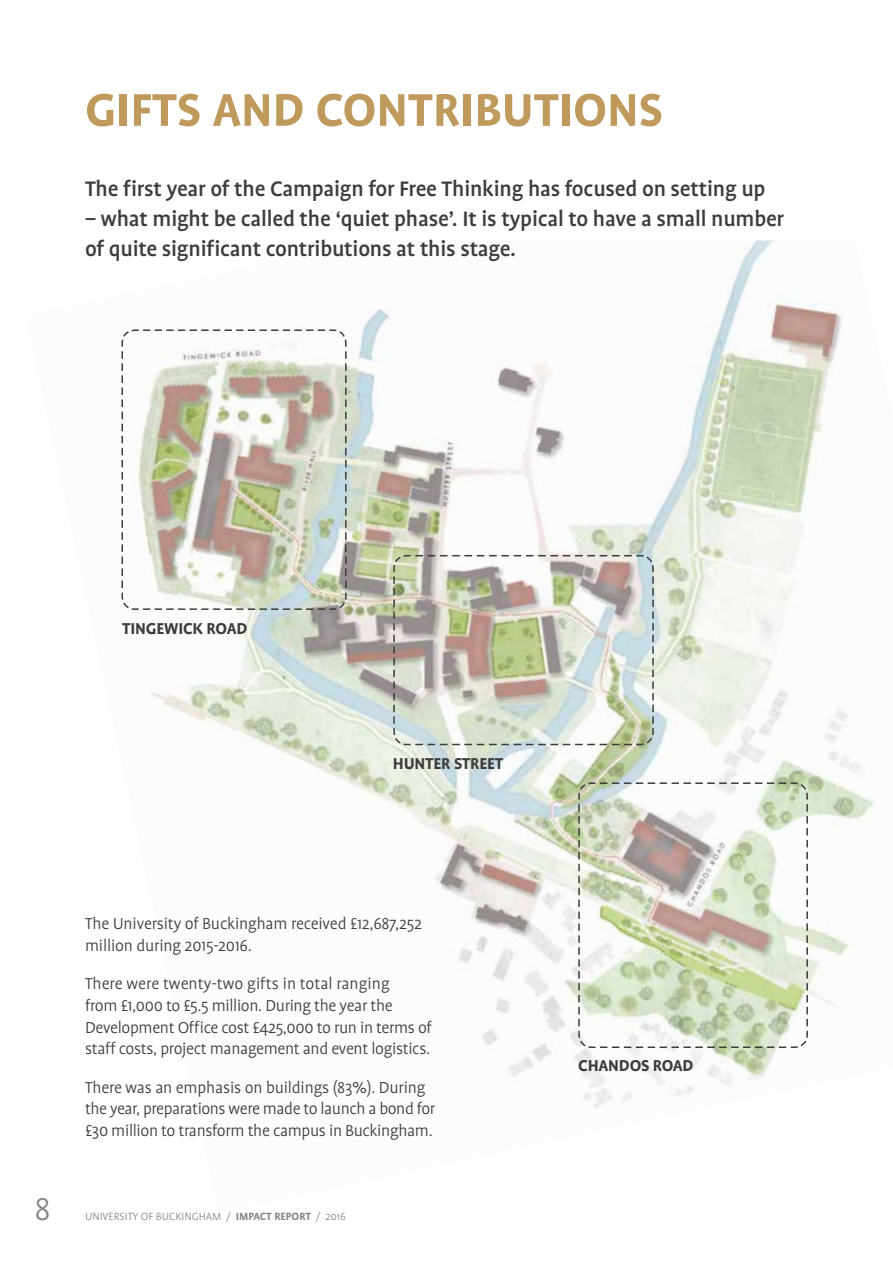
<style>
.page{position:relative;width:893px;height:1263px;background:#fff}
.page>*{position:absolute;margin:0;border:0;box-sizing:border-box;transform-origin:0 0}
.t1{font:700 52.5px "Profile";color:#c09a5d}
.t2{font:300 36px "Profile";color:#878787}
.t3{font:500 24px/30px "Profile";letter-spacing:-.01em;color:#3c3c3b}
.t4{font:300 18px/21.6px "Profile";letter-spacing:-.02em;color:#3c3c3b}
.t5{font:700 18px "Profile";letter-spacing:-.01em;color:#3c3c3b}
.t6{font:300 12px "Profile";color:#878787}
.s1{font-weight:700}
</style>
<div class="page">
<img style="left:151px;top:240px;width:723px;height:868px">
<svg style="left:121px;top:329px;width:226px;height:282px"></svg>
<svg style="left:578px;top:782px;width:231px;height:267px"></svg>
<img style="left:393px;top:554px;width:261px;height:192px">
<h1 class="t1" style="left:85px;top:82px;width:579px">GIFTS AND CONTRIBUTIONS</h1>
<h3 class="t3" style="left:85px;top:174px;width:682px">The first year of the Campaign for Free Thinking has focused on setting up</h3>
<h3 class="t3" style="left:85px;top:204px;width:701px">– what might be called the ‘quiet phase’. It is typical to have a small number of quite significant contributions at this stage.</h3>
<p class="t5" style="left:122px;top:619px;width:127px">TINGEWICK ROAD</p>
<p class="t5" style="left:393px;top:754px;width:112px">HUNTER STREET</p>
<h2 class="t2" style="left:34px;top:1191px;width:18px">8</h2>
<p class="t4" style="left:85px;top:913px;width:338px">The University of Buckingham received £12,687,252 million during 2015-2016.</p>
<p class="t4" style="left:85px;top:973px;width:348px">There were twenty-two gifts in total ranging<br>from £1,000 to £5.5 million. During the year the Development Office cost £425,000 to run in terms of staff costs, project management and event logistics.</p>
<p class="t4" style="left:85px;top:1077px;width:352px">There was an emphasis on buildings (83%). During the year, preparations were made to launch a bond for £30 million to transform the campus in Buckingham.</p>
<p class="t6" style="left:85px;top:1210px;width:262px">UNIVERSITY OF BUCKINGHAM / <span class="s1">IMPACT REPORT</span> / 2016</p>
<p class="t5" style="left:578px;top:1056px;width:117px">CHANDOS ROAD</p>
</div>
